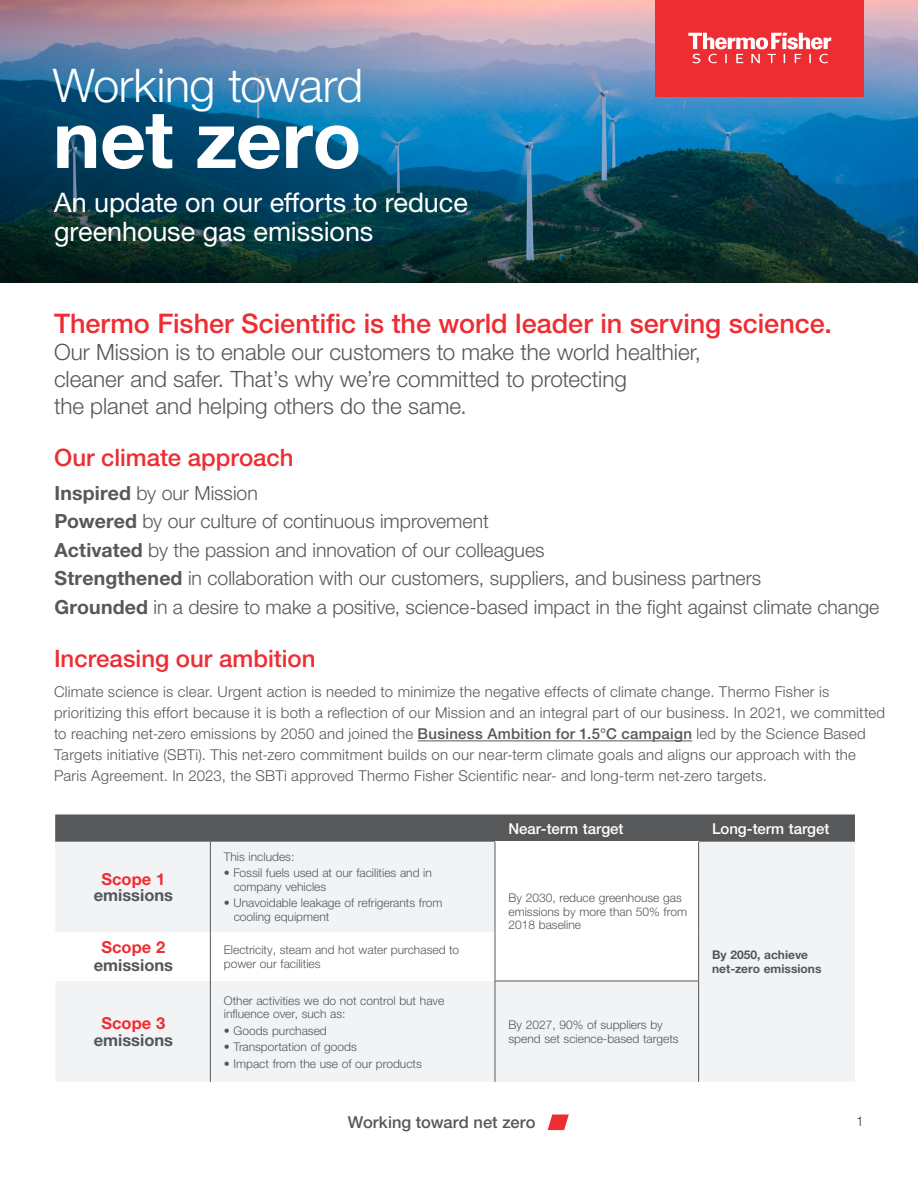
<style>
.page{position:relative;width:918px;height:1188px;background:#fff}
.page>*{position:absolute;margin:0;border:0;box-sizing:border-box;transform-origin:0 0}
.Bullet_1{font:700 80.1px "Helvetica Neue LTW1 G";letter-spacing:-.005em;color:#fff}
.Bullet_1-2{font:300 46.5px "Helvetica Neue LTW1 G";letter-spacing:-.01em;color:#fff}
.Body__Copy__No_Basel{font:500 27px "Helvetica Neue LTW1 G";color:#ee2d33}
.Bullet_1-3{font:27px/28.5px "Helvetica Neue LTW1 G";letter-spacing:-.005em;color:#fff}
.Headline{font:500 24px "Helvetica Neue LTW1 G";color:#ee2d33}
.Body__Copy__No_Basel-2{font:300 22.5px/27px "Helvetica Neue LTW1 G";letter-spacing:-.005em;color:#57585a}
.Body__Copy__No_Basel-3{font:300 19.5px/28.5px "Helvetica Neue LTW1 G";color:#57585a}
.Tdata{font:700 16.5px/16.5px "Helvetica Neue LTW1 G";color:#545759;text-align:center}
.t1{font:500 16.5px "Helvetica Neue LTW1 G";letter-spacing:.005em;color:#57585a}
.Body__Copy__No_Basel-4{font:300 15px/21px "Helvetica Neue LTW1 G";letter-spacing:.015em;color:#57585a}
.Theader{font:500 15px "Helvetica Neue LTW1 G";color:#fff}
.t2{font:300 13.5px "Helvetica Neue LTW1 G";color:#3e3e3f}
.Tdata-2{font:300 12px/13.5px "Helvetica Neue LTW1 G";color:#545759}
.Tdata-3{font:700 12px/13.5px "Helvetica Neue LTW1 G";color:#545759}
.s1{font-weight:700}
.s2{font-weight:500}
.s3{color:#ee2d33}
</style>
<div class="page">
<svg style="left:548px;top:1114px;width:21px;height:16px"></svg>
<img style="left:0;top:0;width:918px;height:283px">
<img style="left:0;top:0;width:470px;height:282px">
<hr style="left:418px;top:741px;width:274px;height:1px;background:#57585a">
<svg style="left:55px;top:814px;width:800px;height:28px;background:#5c5d5f"></svg>
<svg style="left:55px;top:842px;width:800px;height:240px;fill:#f2f3f4"></svg>
<div style="left:495px;top:842px;width:204px;height:139px;background:#fff"></div>
<div style="left:495px;top:981px;width:204px;height:101px;background:#f2f3f4"></div>
<hr style="left:210px;top:842px;width:1px;height:90px;background:#545759">
<hr style="left:210px;top:932px;width:1px;height:49px;background:#545759">
<hr style="left:210px;top:981px;width:1px;height:101px;background:#545759">
<hr style="left:495px;top:981px;width:1px;height:101px;background:#545759">
<hr style="left:698px;top:981px;width:1px;height:101px;background:#545759">
<hr style="left:495px;top:842px;width:1px;height:90px;background:#545759">
<hr style="left:698px;top:842px;width:1px;height:90px;background:#545759">
<hr style="left:495px;top:932px;width:1px;height:49px;background:#545759">
<hr style="left:698px;top:932px;width:1px;height:49px;background:#545759">
<hr style="left:495px;top:981px;width:204px;height:1px;background:#545759">
<div style="left:656px;top:0;width:208px;height:96px;background:#ee2d33"></div>
<svg style="left:688px;top:33px;width:143px;height:30px"></svg>
<p class="Bullet_1-2" style="left:53px;top:57px;width:312px">Working toward</p>
<p class="Bullet_1" style="left:53px;top:90px;width:310px">net zero</p>
<p class="Bullet_1-3" style="left:54px;top:188px;width:415px">An update on our efforts to reduce greenhouse gas emissions</p>
<p class="Body__Copy__No_Basel" style="left:54px;top:307px;width:780px">Thermo Fisher Scientific is the world leader in serving science.</p>
<p class="Body__Copy__No_Basel-2" style="left:54px;top:338px;width:649px">Our Mission is to enable our customers to make the world healthier, cleaner and safer. That’s why we’re committed to protecting<br>the planet and helping others do the same.</p>
<p class="Headline" style="left:54px;top:443px;width:241px">Our climate approach</p>
<p class="Body__Copy__No_Basel-3" style="left:55px;top:478px;width:826px"><span class="s1">Inspired</span> by our Mission<br><span class="s1">Powered</span> by our culture of continuous improvement<br><span class="s1">Activated</span> by the passion and innovation of our colleagues<br><span class="s1">Strengthened</span> in collaboration with our customers, suppliers, and business partners<br><span class="s1">Grounded</span> in a desire to make a positive, science-based impact in the fight against climate change</p>
<p class="Headline" style="left:54px;top:644px;width:263px">Increasing our ambition</p>
<p class="Body__Copy__No_Basel-4" style="left:54px;top:681px;width:833px">Climate science is clear. Urgent action is needed to minimize the negative effects of climate change. Thermo Fisher is prioritizing this effort because it is both a reflection of our Mission and an integral part of our business. In 2021, we committed to reaching net-zero emissions by 2050 and joined the <span class="s2">Business Ambition for 1.5°C campaign</span> led by the Science Based Targets initiative (SBTi). This net-zero commitment builds on our near-term climate goals and aligns our approach with the Paris Agreement. In 2023, the SBTi approved Thermo Fisher Scientific near- and long-term net-zero targets.</p>
<p class="Theader" style="left:508px;top:819px;width:117px">Near-term target</p>
<p class="Theader" style="left:712px;top:819px;width:119px">Long-term target</p>
<p class="Tdata" style="left:94px;top:870px;width:81px"><span class="s3">Scope 1 </span>emissions</p>
<p class="Tdata-2" style="left:224px;top:849px;width:72px">This includes:</p>
<p class="Tdata-2" style="left:234px;top:866px;width:200px;text-indent:-10px">• Fossil fuels used at our facilities and in company vehicles</p>
<p class="Tdata-2" style="left:234px;top:896px;width:210px;text-indent:-10px">• Unavoidable leakage of refrigerants from cooling equipment</p>
<p class="Tdata-2" style="left:508px;top:891px;width:180px">By 2030, reduce greenhouse gas emissions by more than 50% from<br>2018 baseline</p>
<p class="Tdata" style="left:94px;top:939px;width:81px;line-height:18px"><span class="s3">Scope 2 </span>emissions</p>
<p class="Tdata-2" style="left:224px;top:943px;width:237px">Electricity, steam and hot water purchased to power our facilities</p>
<p class="Tdata" style="left:94px;top:1015px;width:81px"><span class="s3">Scope 3 </span>emissions</p>
<p class="Tdata-2" style="left:224px;top:994px;width:222px">Other activities we do not control but have influence over, such as:</p>
<p class="Tdata-2" style="left:224px;top:1024px;width:104px">• Goods purchased</p>
<p class="Tdata-2" style="left:224px;top:1040px;width:134px">• Transportation of goods</p>
<p class="Tdata-2" style="left:224px;top:1057px;width:200px">• Impact from the use of our products</p>
<p class="Tdata-2" style="left:508px;top:1018px;width:172px">By 2027, 90% of suppliers by spend set science-based targets</p>
<p class="Tdata-3" style="left:712px;top:948px;width:111px">By 2050, achieve net-zero emissions</p>
<p class="t1" style="left:348px;top:1112px;width:189px">Working toward net zero</p>
<p class="t2" style="left:856px;top:1113px;width:9px">1</p>
</div>
